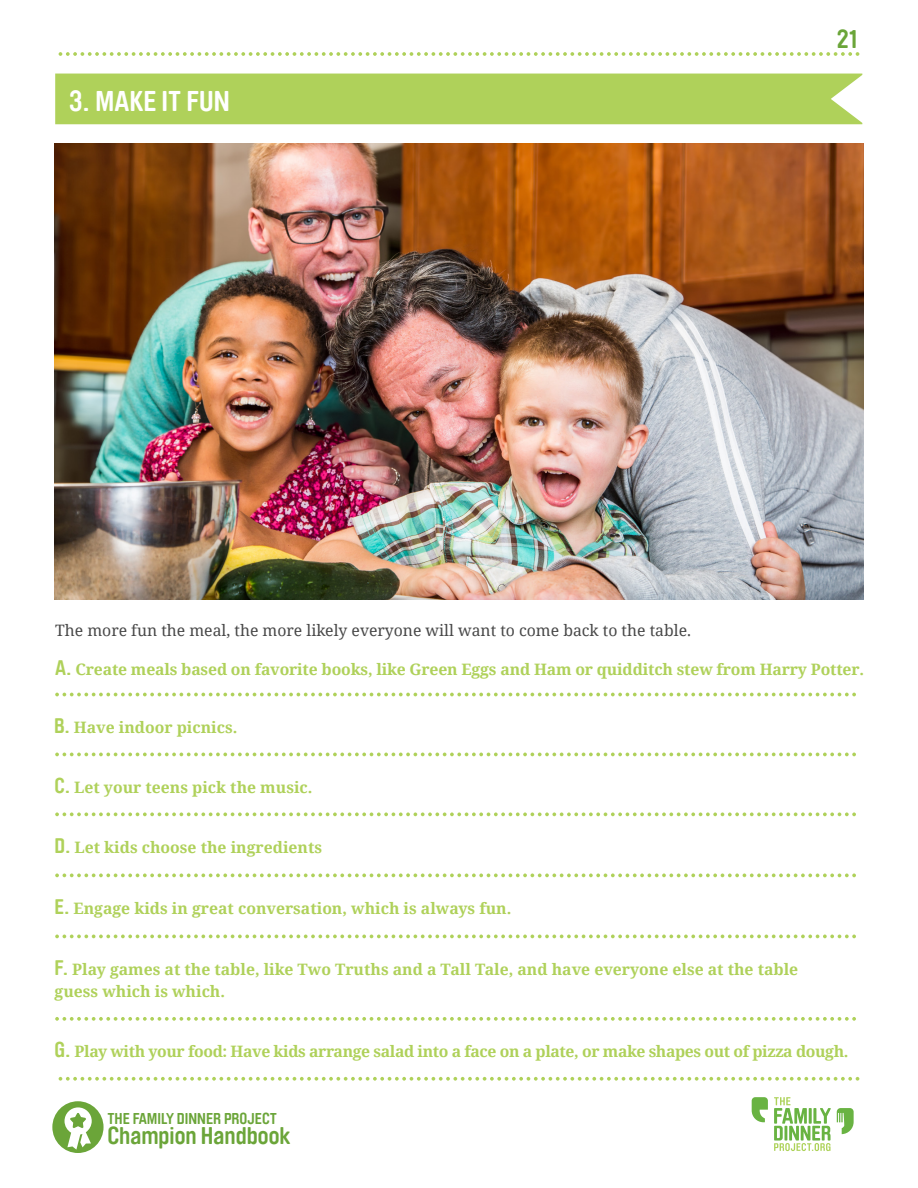
<style>
.page{position:relative;width:918px;height:1188px;background:#fff}
.page>*{position:absolute;margin:0;border:0;box-sizing:border-box;transform-origin:0 0}
.t1{font:700 28.5px "Brauer Neue";color:#fff}
.t2{font:700 25.5px "Brauer Neue";color:#6ba539}
.t3{font:700 24px "Brauer Neue";color:#6ba539}
.t4{font:700 15.75px/22.5px "Noto Serif";color:#afd15a}
.t5{font:700 15.75px "Noto Serif";letter-spacing:-.025em;color:#afd15a}
.Paragraph{font:15.75px "Noto Serif";color:#484848}
.t6{font:700 15.6px "Brauer Neue";color:#6ba539}
.s1{font-family:"Brauer Neue";font-size:21px}
</style>
<div class="page">
<svg style="left:59px;top:1077px;width:800px;height:4px"></svg>
<svg style="left:59px;top:52px;width:800px;height:4px"></svg>
<svg style="left:752px;top:1097px;width:16px;height:25px"></svg>
<svg style="left:837px;top:1108px;width:17px;height:26px"></svg>
<svg style="left:774px;top:1097px;width:57px;height:54px"></svg>
<div style="left:52px;top:1101px;width:52px;height:52px;background:#6ba539;border-radius:50%"></div>
<svg style="left:65px;top:1107px;width:27px;height:43px"></svg>
<div style="left:55px;top:74px;width:807px;height:50px;background:#afd15a"></div>
<img style="left:54px;top:144px;width:810px;height:456px">
<svg style="left:55px;top:693px;width:801px;height:3px"></svg>
<svg style="left:55px;top:753px;width:801px;height:3px"></svg>
<svg style="left:55px;top:812px;width:801px;height:4px"></svg>
<svg style="left:55px;top:874px;width:801px;height:3px"></svg>
<svg style="left:55px;top:935px;width:801px;height:3px"></svg>
<svg style="left:55px;top:1017px;width:801px;height:4px"></svg>
<h2 class="t1" style="left:69px;top:84px;width:162px">3. MAKE IT FUN</h2>
<h2 class="t2" style="left:837px;top:25px;width:23px">21</h2>
<p class="Paragraph" style="left:55px;top:620px;width:637px">The more fun the meal, the more likely everyone will want to come back to the table.</p>
<h4 class="t4" style="left:55px;top:657px;width:810px"><span class="s1">A.</span> Create meals based on favorite books, like Green Eggs and Ham or quidditch stew from Harry Potter.</h4>
<h4 class="t4" style="left:54px;top:716px;width:185px"><span class="s1">B.</span> Have indoor picnics.</h4>
<h4 class="t4" style="left:55px;top:776px;width:259px"><span class="s1">C.</span> Let your teens pick the music.</h4>
<h4 class="t4" style="left:55px;top:835px;width:269px"><span class="s1">D.</span> Let kids choose the ingredients</h4>
<h4 class="t4" style="left:55px;top:896px;width:458px"><span class="s1">E.</span> Engage kids in great conversation, which is always fun.</h4>
<h4 class="t4" style="left:55px;top:957px;width:745px"><span class="s1">F.</span> Play games at the table, like Two Truths and a Tall Tale, and have everyone else at the table guess which is which.</h4>
<h4 class="t5" style="left:55px;top:1041px;width:795px"><span class="s1">G.</span> Play with your food: Have kids arrange salad into a face on a plate, or make shapes out of pizza dough.</h4>
<p class="t6" style="left:107px;top:1109px;width:171px">THE FAMILY DINNER PROJECT</p>
<h3 class="t3" style="left:107px;top:1122px;width:185px">Champion Handbook</h3>
</div>
